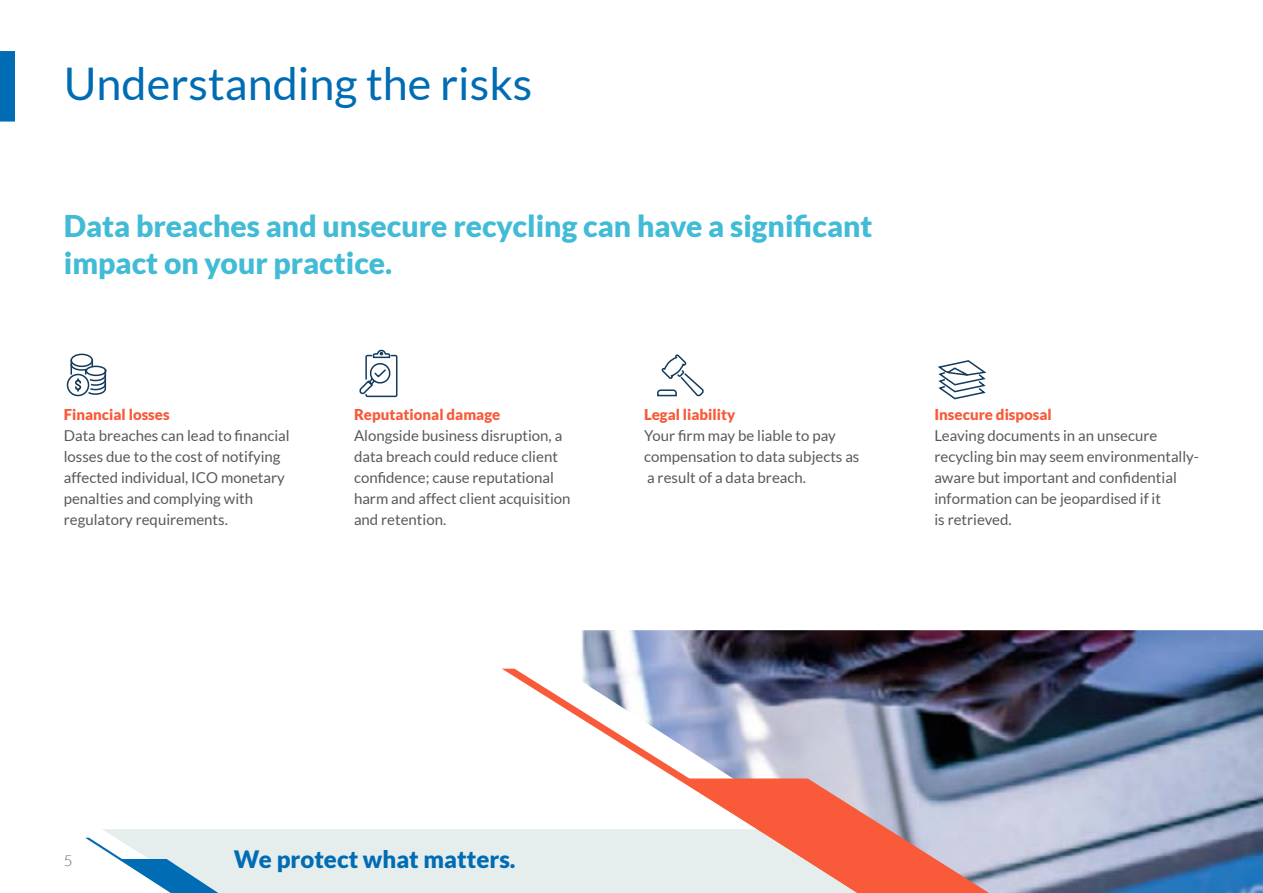
<style>
.page{position:relative;width:1263px;height:893px;background:#fff}
.page>*{position:absolute;margin:0;border:0;box-sizing:border-box;transform-origin:0 0}
.t1{font:45px "Lato";color:#006cb4}
.t2{font:900 30px/37.5px "Lato";color:#41bbd6}
.t3{font:900 24px "Lato";color:#006cb4}
.t4{font:15px/21px "Lato";color:#58595b}
.t5{font:900 15px "Lato";color:#f85a3a}
.t6{font:300 15px "Lato";color:#58595b}
</style>
<div class="page">
<div style="left:103px;top:829px;width:399px;height:64px;background:#e5eded"></div>
<svg style="left:85px;top:838px;width:230px;height:55px"></svg>
<div style="left:0;top:51px;width:15px;height:71px;background:#006cb4"></div>
<img style="left:581px;top:630px;width:682px;height:263px">
<svg style="left:871px;top:778px;width:118px;height:115px;background:#c6989d"></svg>
<svg style="left:502px;top:669px;width:369px;height:224px"></svg>
<div style="left:71px;top:354px;width:22px;height:13px;border:2px solid #123b5c;border-radius:50%"></div>
<div style="left:67px;top:374px;width:22px;height:22px;border:2px solid #123b5c;border-radius:50%"></div>
<svg style="left:70px;top:360px;width:37px;height:36px"></svg>
<svg style="left:657px;top:355px;width:47px;height:42px"></svg>
<svg style="left:359px;top:349px;width:39px;height:49px"></svg>
<svg style="left:937px;top:360px;width:50px;height:40px"></svg>
<h1 class="t1" style="left:64px;top:59px;width:470px">Understanding the risks</h1>
<h2 class="t2" style="left:64px;top:206px;width:810px">Data breaches and unsecure recycling can have a significant impact on your practice.</h2>
<p class="t5" style="left:64px;top:406px;width:107px">Financial losses</p>
<p class="t4" style="left:64px;top:425px;width:227px">Data breaches can lead to financial losses due to the cost of notifying affected individual, ICO monetary penalties and complying with regulatory requirements.</p>
<p class="t5" style="left:354px;top:406px;width:148px">Reputational damage</p>
<p class="t4" style="left:354px;top:425px;width:218px">Alongside business disruption, a data breach could reduce client confidence; cause reputational harm and affect client acquisition and retention.</p>
<p class="t5" style="left:644px;top:406px;width:93px">Legal liability</p>
<p class="t4" style="left:644px;top:425px;width:217px">Your firm may be liable to pay compensation to data subjects as a result of a data breach.</p>
<p class="t5" style="left:934px;top:406px;width:119px">Insecure disposal</p>
<p class="t4" style="left:934px;top:425px;width:266px">Leaving documents in an unsecure recycling bin may seem environmentally&shy;aware but important and confidential information can be jeopardised if it<br>is retrieved.</p>
<p class="t6" style="left:64px;top:853px;width:10px">5</p>
<h3 class="t3" style="left:234px;top:845px;width:283px">We protect what matters.</h3>
</div>
